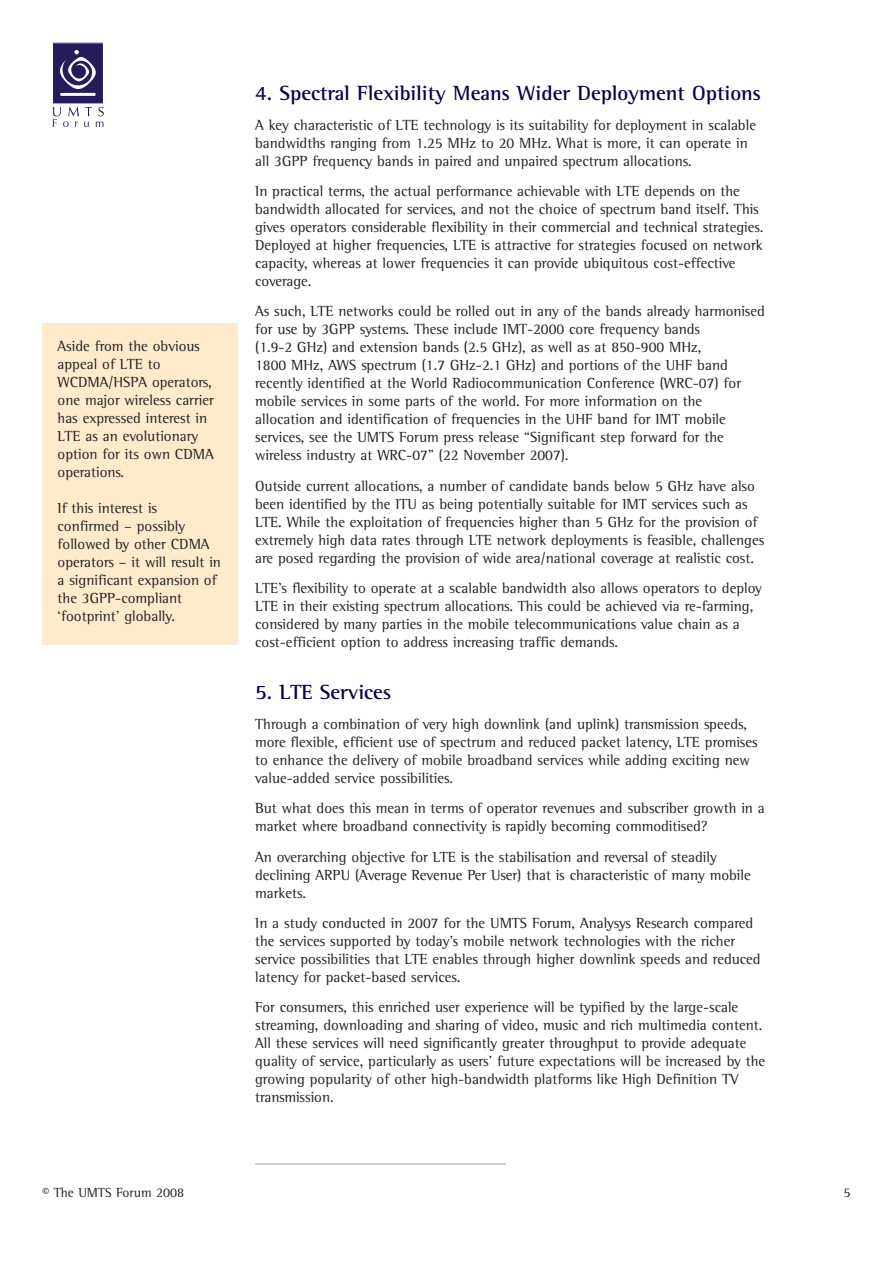
<style>
.page{position:relative;width:893px;height:1263px;background:#fff}
.page>*{position:absolute;margin:0;border:0;box-sizing:border-box;transform-origin:0 0}
.t1{font:700 21px "Rotis Semi Serif";color:#0b004e}
.t2{font:15px/18px "Rotis Semi Serif";color:#231f20}
.t3{font:13.5px "Rotis Semi Serif";color:#231f20}
</style>
<div class="page">
<hr style="left:255px;top:1163px;width:251px;height:2px;background:#bbbdbf">
<div style="left:52px;top:43px;width:51px;height:61px;background:#241c5c"></div>
<div style="left:52px;top:43px;width:52px;height:61px;border:1px solid #fff"></div>
<svg style="left:60px;top:50px;width:36px;height:39px"></svg>
<hr style="left:60px;top:93px;width:36px;height:3px;background:#fff">
<svg style="left:53px;top:107px;width:51px;height:20px"></svg>
<div style="left:43px;top:323px;width:195px;height:321px;background:#ffeacc"></div>
<p class="t2" style="left:58px;top:339px;width:158px">Aside from the obvious appeal of LTE to<br>WCDMA/HSPA operators, one major wireless carrier has expressed interest in<br>LTE as an evolutionary option for its own CDMA operations.</p>
<p class="t2" style="left:58px;top:501px;width:165px">If this interest is confirmed – possibly followed by other CDMA operators – it will result in a significant expansion of the 3GPP-compliant ‘footprint' globally.</p>
<h1 class="t1" style="left:255px;top:85px;width:507px">4. Spectral Flexibility Means Wider Deployment Options</h1>
<p class="t2" style="left:255px;top:117px;width:502px">A key characteristic of LTE technology is its suitability for deployment in scalable bandwidths ranging from 1.25 MHz to 20 MHz. What is more, it can operate in all 3GPP frequency bands in paired and unpaired spectrum allocations.</p>
<p class="t2" style="left:255px;top:183px;width:510px">In practical terms, the actual performance achievable with LTE depends on the bandwidth allocated for services, and not the choice of spectrum band itself. This gives operators considerable flexibility in their commercial and technical strategies.<br>Deployed at higher frequencies, LTE is attractive for strategies focused on network capacity, whereas at lower frequencies it can provide ubiquitous cost-effective coverage.</p>
<p class="t2" style="left:255px;top:304px;width:511px">As such, LTE networks could be rolled out in any of the bands already harmonised for use by 3GPP systems. These include IMT-2000 core frequency bands<br>(1.9-2 GHz) and extension bands (2.5 GHz), as well as at 850-900 MHz,<br>1800 MHz, AWS spectrum (1.7 GHz-2.1 GHz) and portions of the UHF band recently identified at the World Radiocommunication Conference (WRC-07) for mobile services in some parts of the world. For more information on the allocation and identification of frequencies in the UHF band for IMT mobile services, see the UMTS Forum press release “Significant step forward for the wireless industry at WRC-07” (22 November 2007).</p>
<p class="t2" style="left:255px;top:478px;width:511px">Outside current allocations, a number of candidate bands below 5 GHz have also been identified by the ITU as being potentially suitable for IMT services such as LTE. While the exploitation of frequencies higher than 5 GHz for the provision of extremely high data rates through LTE network deployments is feasible, challenges are posed regarding the provision of wide area/national coverage at realistic cost.</p>
<p class="t2" style="left:255px;top:580px;width:508px">LTE’s flexibility to operate at a scalable bandwidth also allows operators to deploy LTE in their existing spectrum allocations. This could be achieved via re-farming, considered by many parties in the mobile telecommunications value chain as a cost-efficient option to address increasing traffic demands.</p>
<h1 class="t1" style="left:255px;top:684px;width:138px">5. LTE Services</h1>
<p class="t2" style="left:255px;top:717px;width:504px">Through a combination of very high downlink (and uplink) transmission speeds, more flexible, efficient use of spectrum and reduced packet latency, LTE promises to enhance the delivery of mobile broadband services while adding exciting new value-added service possibilities.</p>
<p class="t2" style="left:255px;top:801px;width:511px">But what does this mean in terms of operator revenues and subscriber growth in a market where broadband connectivity is rapidly becoming commoditised?</p>
<p class="t2" style="left:255px;top:849px;width:497px">An overarching objective for LTE is the stabilisation and reversal of steadily declining ARPU (Average Revenue Per User) that is characteristic of many mobile markets.</p>
<p class="t2" style="left:255px;top:915px;width:507px">In a study conducted in 2007 for the UMTS Forum, Analysys Research compared the services supported by today’s mobile network technologies with the richer service possibilities that LTE enables through higher downlink speeds and reduced latency for packet-based services.</p>
<p class="t2" style="left:255px;top:999px;width:511px">For consumers, this enriched user experience will be typified by the large-scale streaming, downloading and sharing of video, music and rich multimedia content.<br>All these services will need significantly greater throughput to provide adequate quality of service, particularly as users’ future expectations will be increased by the growing popularity of other high-bandwidth platforms like High Definition TV transmission.</p>
<p class="t3" style="left:43px;top:1188px;width:143px">© The UMTS Forum 2008</p>
<p class="t3" style="left:843px;top:1188px;width:9px">5</p>
</div>
